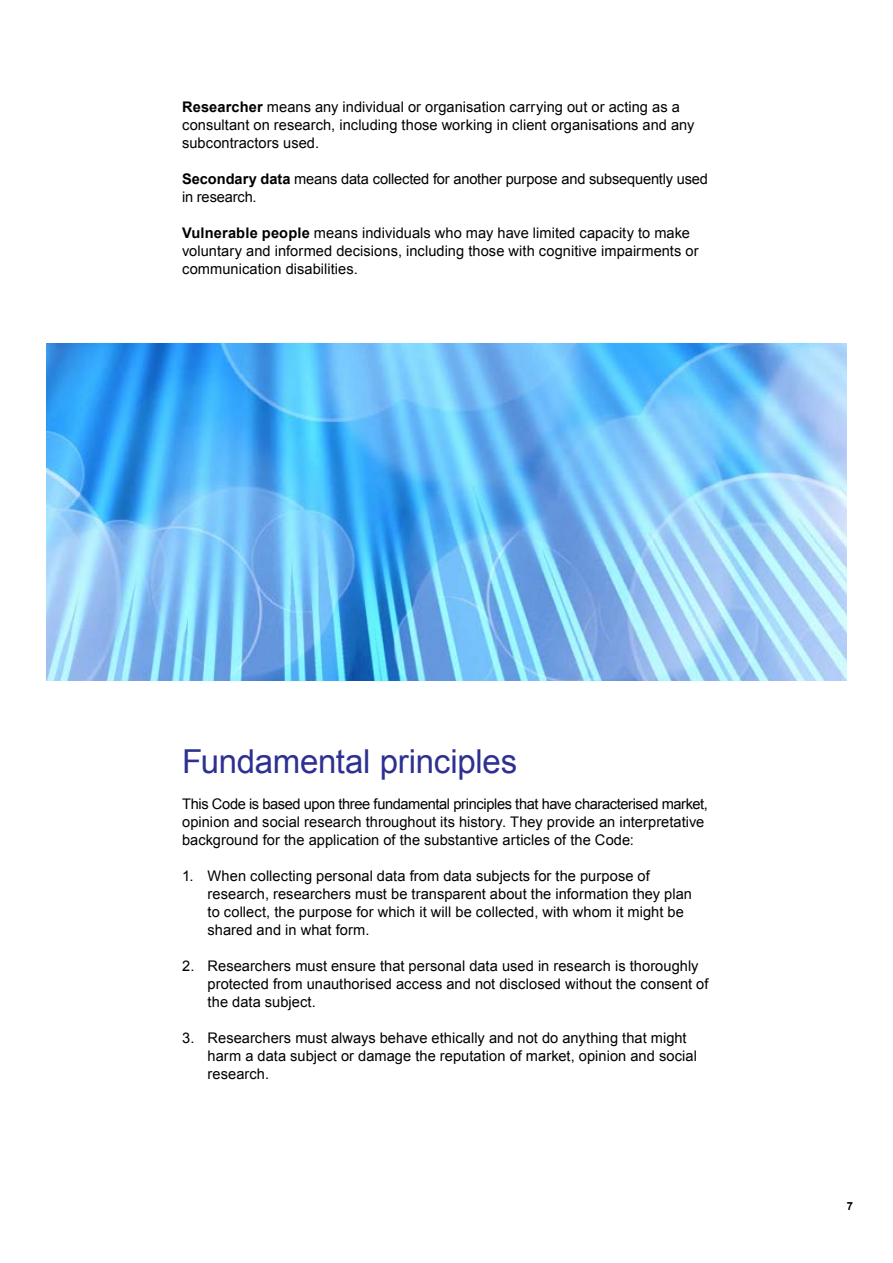
<style>
.page{position:relative;width:893px;height:1263px;background:#fff}
.page>*{position:absolute;margin:0;border:0;box-sizing:border-box;transform-origin:0 0}
.t1{font:33px "Arial";letter-spacing:-.01em;color:#2e3092}
.t2{font:14.7px/18px "Arial";letter-spacing:.005em;color:#000}
.t3{font:700 11.25px "Arial";color:#000}
.s1{font-weight:700}
</style>
<div class="page">
<img style="left:46px;top:343px;width:801px;height:337px">
<p class="t2" style="left:182px;top:98px;width:514px"><span class="s1">Researcher</span> means any individual or organisation carrying out or acting as a consultant on research, including those working in client organisations and any subcontractors used.</p>
<p class="t2" style="left:182px;top:170px;width:527px"><span class="s1">Secondary data</span> means data collected for another purpose and subsequently used in research.</p>
<p class="t2" style="left:182px;top:224px;width:518px"><span class="s1">Vulnerable people</span> means individuals who may have limited capacity to make voluntary and informed decisions, including those with cognitive impairments or communication disabilities.</p>
<h1 class="t1" style="left:182px;top:740px;width:337px">Fundamental principles</h1>
<p class="t2" style="left:182px;top:795px;width:527px">This Code is based upon three fundamental principles that have characterised market, opinion and social research throughout its history. They provide an interpretative background for the application of the substantive articles of the Code:</p>
<p class="t2" style="left:208px;top:867px;width:486px;text-indent:-26px">1. When collecting personal data from data subjects for the purpose of research, researchers must be transparent about the information they plan to collect, the purpose for which it will be collected, with whom it might be shared and in what form.</p>
<p class="t2" style="left:208px;top:957px;width:502px;text-indent:-26px">2. Researchers must ensure that personal data used in research is thoroughly protected from unauthorised access and not disclosed without the consent of the data subject.</p>
<p class="t2" style="left:208px;top:1029px;width:491px;text-indent:-26px">3. Researchers must always behave ethically and not do anything that might harm a data subject or damage the reputation of market, opinion and social research.</p>
<p class="t3" style="left:847px;top:1199px;width:8px">7</p>
</div>
